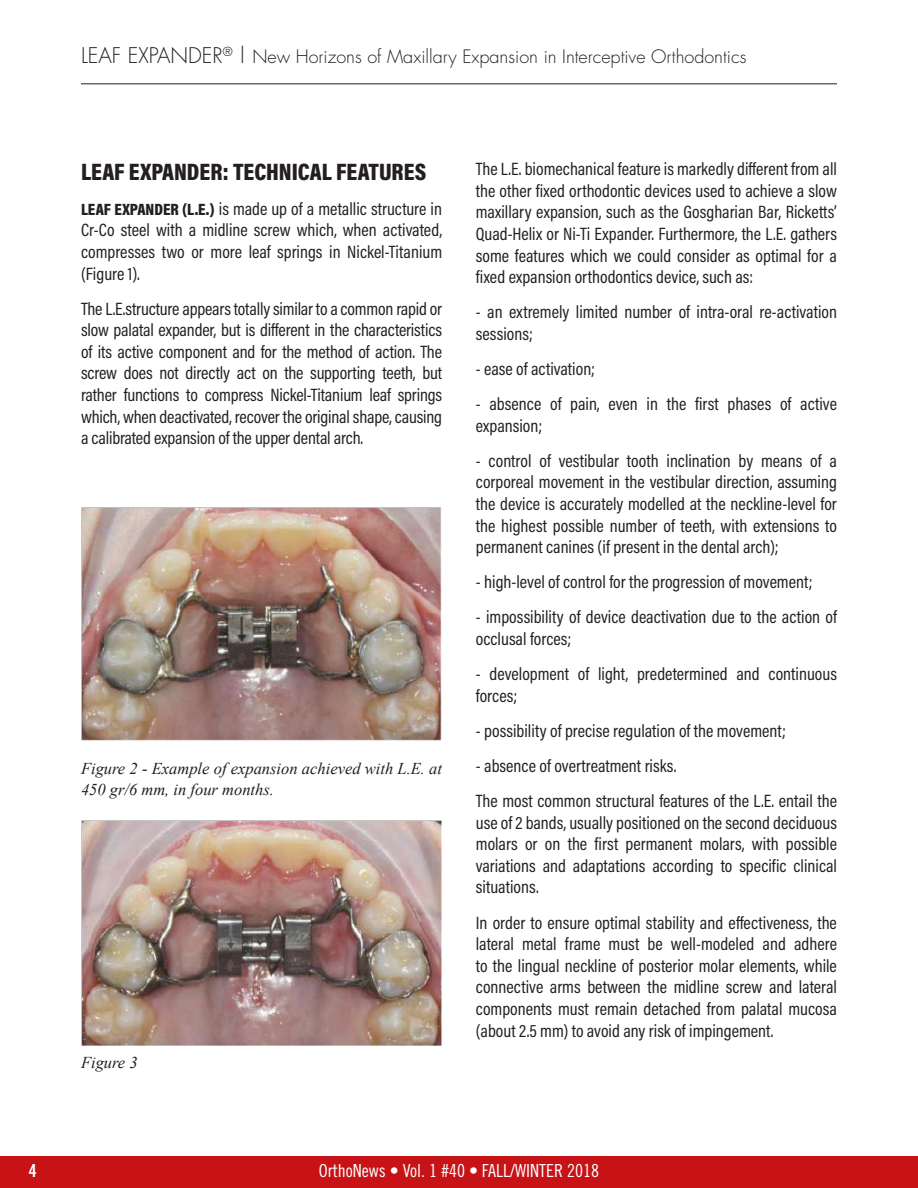
<style>
.page{position:relative;width:918px;height:1188px;background:#fff}
.page>*{position:absolute;margin:0;border:0;box-sizing:border-box;transform-origin:0 0}
.t1{font:900 24px "Acumin Pro Cond";color:#241f1f}
.t2{font:18px/21.6px "Acumin Pro Cond";color:#241f1f;text-align:justify}
.t3{font:300 18px "Futura";color:#241f1f}
.t4{font:18px "Trade Gothic Cond Eighteen";color:#fff}
.t5{font:18px "Trade Gothic Bold Cond Twenty";color:#fff}
.t6{font:italic 16.5px/21.6px "Times New Roman";color:#241f1f}
.s1{font-size:21px}
.s2{font-weight:900;font-size:16.5px}
</style>
<div class="page">
<div style="left:0;top:1156px;width:918px;height:32px;background:#c71216"></div>
<hr style="left:81px;top:84px;width:756px;height:1px;background:#241f1f">
<img style="left:82px;top:507px;width:359px;height:234px">
<img style="left:82px;top:821px;width:359px;height:224px">
<p class="t3" style="left:81px;top:45px;width:667px"><span class="s1">LEAF EXPANDER</span><sup>®</sup> <span class="s1">|</span> New Horizons of Maxillary Expansion in Interceptive Orthodontics</p>
<h1 class="t1" style="left:81px;top:156px;width:347px">LEAF EXPANDER: TECHNICAL FEATURES</h1>
<p class="t2" style="left:81px;top:197px;width:363px"><span class="s2">LEAF EXPANDER (L.E.)</span> is made up of a metallic structure in Cr-Co steel with a midline screw which, when activated, compresses two or more leaf springs in Nickel-Titanium (Figure 1).</p>
<p class="t2" style="left:81px;top:297px;width:363px">The L.E.structure appears totally similar to a common rapid or slow palatal expander, but is different in the characteristics of its active component and for the method of action. The screw does not directly act on the supporting teeth, but rather functions to compress Nickel-Titanium leaf springs which, when deactivated, recover the original shape, causing a calibrated expansion of the upper dental arch.</p>
<p class="t6" style="left:81px;top:757px;width:363px">Figure 2 - Example of expansion achieved with L.E. at<br>450 gr/6 mm, in four months.</p>
<p class="t6" style="left:81px;top:1051px;width:58px">Figure 3</p>
<p class="t2" style="left:476px;top:158px;width:363px">The L.E. biomechanical feature is markedly different from all the other fixed orthodontic devices used to achieve a slow maxillary expansion, such as the Gosgharian Bar, Ricketts’ Quad-Helix or Ni-Ti Expander. Furthermore, the L.E. gathers some features which we could consider as optimal for a fixed expansion orthodontics device, such as:</p>
<p class="t2" style="left:476px;top:301px;width:363px">- an extremely limited number of intra-oral re-activation sessions;</p>
<p class="t2" style="left:476px;top:358px;width:121px">- ease of activation;</p>
<p class="t2" style="left:476px;top:393px;width:363px">- absence of pain, even in the first phases of active expansion;</p>
<p class="t2" style="left:476px;top:449px;width:363px">- control of vestibular tooth inclination by means of a corporeal movement in the vestibular direction, assuming the device is accurately modelled at the neckline-level for the highest possible number of teeth, with extensions to permanent canines (if present in the dental arch);</p>
<p class="t2" style="left:476px;top:571px;width:338px">- high-level of control for the progression of movement;</p>
<p class="t2" style="left:476px;top:606px;width:363px">- impossibility of device deactivation due to the action of occlusal forces;</p>
<p class="t2" style="left:476px;top:663px;width:363px">- development of light, predetermined and continuous forces;</p>
<p class="t2" style="left:476px;top:719px;width:312px">- possibility of precise regulation of the movement;</p>
<p class="t2" style="left:476px;top:748px;width:363px;line-height:35.1px">- absence of overtreatment risks.<br>The most common structural features of the L.E. entail the</p>
<p class="t2" style="left:476px;top:811px;width:363px">use of 2 bands, usually positioned on the second deciduous molars or on the first permanent molars, with possible variations and adaptations according to specific clinical situations.</p>
<p class="t2" style="left:476px;top:911px;width:363px">In order to ensure optimal stability and effectiveness, the lateral metal frame must be well-modeled and adhere to the lingual neckline of posterior molar elements, while connective arms between the midline screw and lateral components must remain detached from palatal mucosa (about 2.5 mm) to avoid any risk of impingement.</p>
<p class="t5" style="left:29px;top:1159px;width:9px">4</p>
<p class="t4" style="left:319px;top:1160px;width:282px">OrthoNews • Vol. 1 #40 • FALL/WINTER 2018</p>
</div>
